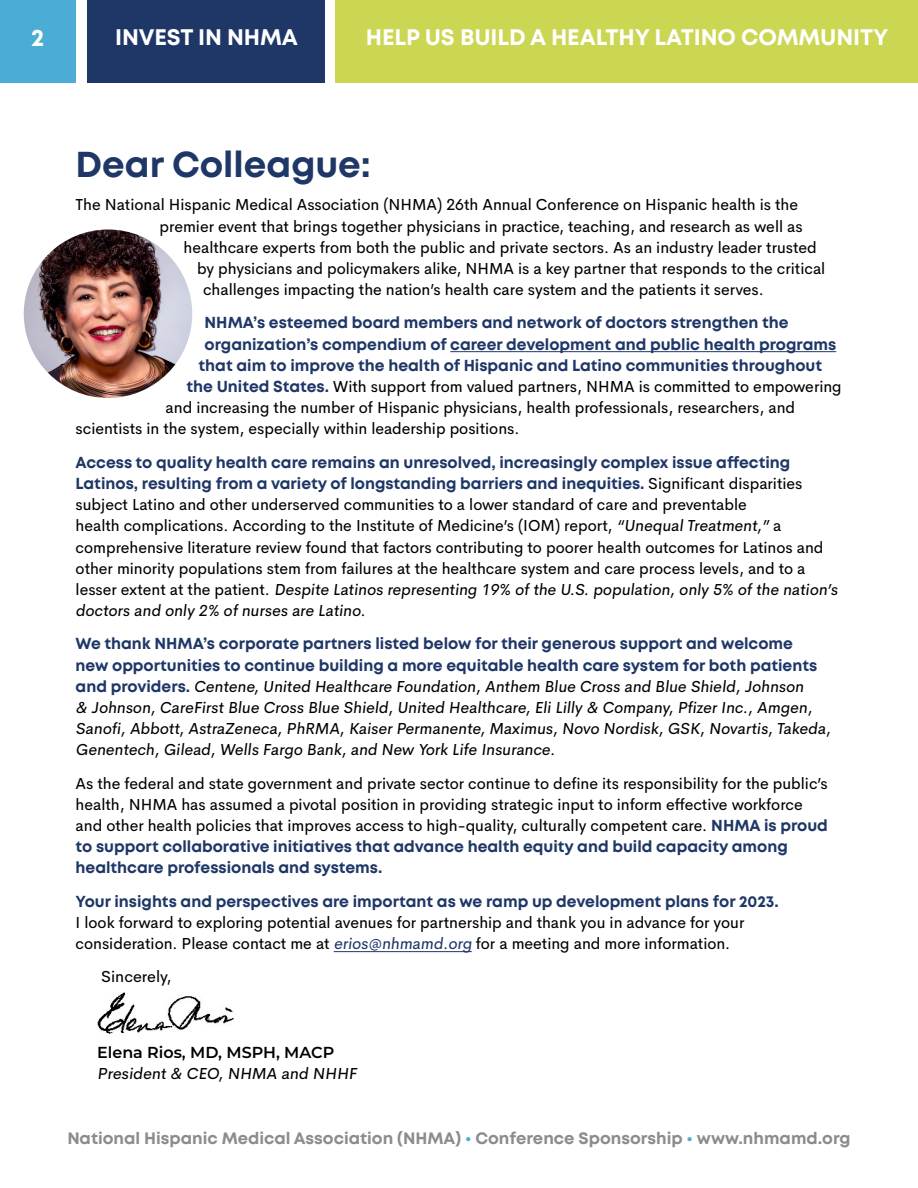
<style>
.page{position:relative;width:918px;height:1188px;background:#fff}
.page>*{position:absolute;margin:0;border:0;box-sizing:border-box;transform-origin:0 0}
.t1{font:700 36px "Mont";color:#1f3767}
.t2{font:700 24px "Mont";color:#fff}
.t3{font:700 22.5px "Mont";letter-spacing:-.005em;color:#fff}
.t4{font:700 16.5px "Mont";color:#8a8c8e}
.t5{font:15.9px/21.1px "Cerebri Sans";color:#000}
.t6{font:700 15.9px/21.1px "Mont";color:#1f3767}
.t7{font:600 15.9px "Montserrat";color:#000}
.s1{font-family:"Mont";font-weight:700;color:#1f3767}
.s2{font-family:"Cerebri Sans";font-weight:400;color:#000}
.s3{color:#1f3767}
.s4{color:#4bacd5}
</style>
<div class="page">
<hr style="left:450px;top:351px;width:386px;height:1px;background:#1f3767">
<hr style="left:334px;top:951px;width:138px;height:1px;background:#1f3767">
<img style="left:97px;top:993px;width:137px;height:41px">
<img style="left:24px;top:230px;width:168px;height:168px;border-radius:84px">
<div style="left:0;top:0;width:76px;height:82px;background:#4bacd5"></div>
<div style="left:336px;top:0;width:582px;height:82px;background:#cbd652"></div>
<div style="left:88px;top:0;width:237px;height:82px;background:#1f3767"></div>
<h2 class="t2" style="left:31px;top:22px;width:15px">2</h2>
<h3 class="t3" style="left:115px;top:23px;width:185px">INVEST IN NHMA</h3>
<h3 class="t3" style="left:366px;top:23px;width:524px">HELP US BUILD A HEALTHY LATINO COMMUNITY</h3>
<h1 class="t1" style="left:76px;top:141px;width:297px">Dear Colleague:</h1>
<p class="t5" style="left:76px;top:193px;width:724px">The National Hispanic Medical Association (NHMA) 26th Annual Conference on Hispanic health is the</p>
<p class="t5" style="left:160px;top:214px;width:645px">premier event that brings together physicians in practice, teaching, and research as well as</p>
<p class="t5" style="left:184px;top:235px;width:635px">healthcare experts from both the public and private sectors. As an industry leader trusted</p>
<p class="t5" style="left:197px;top:257px;width:630px">by physicians and policymakers alike, NHMA is a key partner that responds to the critical</p>
<p class="t5" style="left:203px;top:278px;width:562px">challenges impacting the nation’s health care system and the patients it serves.</p>
<p class="t6" style="left:205px;top:312px;width:585px">NHMA’s esteemed board members and network of doctors strengthen the</p>
<p class="t6" style="left:205px;top:334px;width:633px">organization’s compendium of career development and public health programs</p>
<p class="t6" style="left:199px;top:355px;width:625px">that aim to improve the health of Hispanic and Latino communities throughout</p>
<p class="t5" style="left:187px;top:375px;width:657px"><span class="s1">the United States.</span> With support from valued partners, NHMA is committed to empowering</p>
<p class="t5" style="left:166px;top:396px;width:631px">and increasing the number of Hispanic physicians, health professionals, researchers, and</p>
<p class="t5" style="left:76px;top:417px;width:445px">scientists in the system, especially within leadership positions.</p>
<p class="t6" style="left:76px;top:452px;width:728px">Access to quality health care remains an unresolved, increasingly complex issue affecting<br>Latinos, resulting from a variety of longstanding barriers and inequities. <span class="s2">Significant disparities</span></p>
<p class="t5" style="left:76px;top:493px;width:766px">subject Latino and other underserved communities to a lower standard of care and preventable<br>health complications. According to the Institute of Medicine’s (IOM) report, “Unequal Treatment,” a comprehensive literature review found that factors contributing to poorer health outcomes for Latinos and other minority populations stem from failures at the healthcare system and care process levels, and to a<br>l e s s e r ext e n t at t h e p at i e n t . Despite Latinos representing 19% of the U.S. population, only 5% of the nation’s doctors and only 2% of nurses are Latino.</p>
<p class="t6" style="left:76px;top:633px;width:743px">We thank NHMA’s corporate partners listed below for their generous support and welcome new opportunities to continue building a more equitable health care system for both patients</p>
<p class="t5" style="left:76px;top:674px;width:759px"><span class="s1">a n d p rovi d e rs .</span> Centene, United Healthcare Foundation, Anthem Blue Cross and Blue Shield, Johnson<br>&amp; Johnson, CareFirst Blue Cross Blue Shield, United Healthcare, Eli Lilly &amp; Company, Pfizer Inc., Amgen, Sanofi, Abbott, AstraZeneca, PhRMA, Kaiser Permanente, Maximus, Novo Nordisk, GSK, Novartis, Takeda, Genentech, Gilead, Wells Fargo Bank, and New York Life Insurance.</p>
<p class="t5" style="left:76px;top:771px;width:754px">As the federal and state government and private sector continue to define its responsibility for the public’s health, NHMA has assumed a pivotal position in providing strategic input to inform effective workforce and other health policies that improves access to high-quality, culturally competent care. <span class="s1">NHMA is proud</span></p>
<p class="t6" style="left:76px;top:836px;width:714px">to support collaborative initiatives that advance health equity and build capacity among healthcare professionals and systems.</p>
<p class="t6" style="left:76px;top:890px;width:705px">Your insights and perspectives are important as we ramp up development plans for 2023.</p>
<p class="t5" style="left:76px;top:910px;width:670px">I look forward to exploring potential avenues for partnership and thank you in advance for your consideration. Please contact me at <span class="s3">erios@nhmamd.org</span> for a meeting and more information.</p>
<p class="t5" style="left:101px;top:965px;width:72px">Sincerely,</p>
<p class="t7" style="left:97px;top:1041px;width:239px">Elena Rios, MD, MSPH, MACP</p>
<p class="t5" style="left:97px;top:1062px;width:264px">President &amp; CEO, NHMA and NHHF</p>
<p class="t4" style="left:67px;top:1127px;width:785px">National Hispanic Medical Association (NHMA) <span class="s4">•</span> Conference Sponsorship <span class="s4">•</span> www.nhmamd.org</p>
</div>
